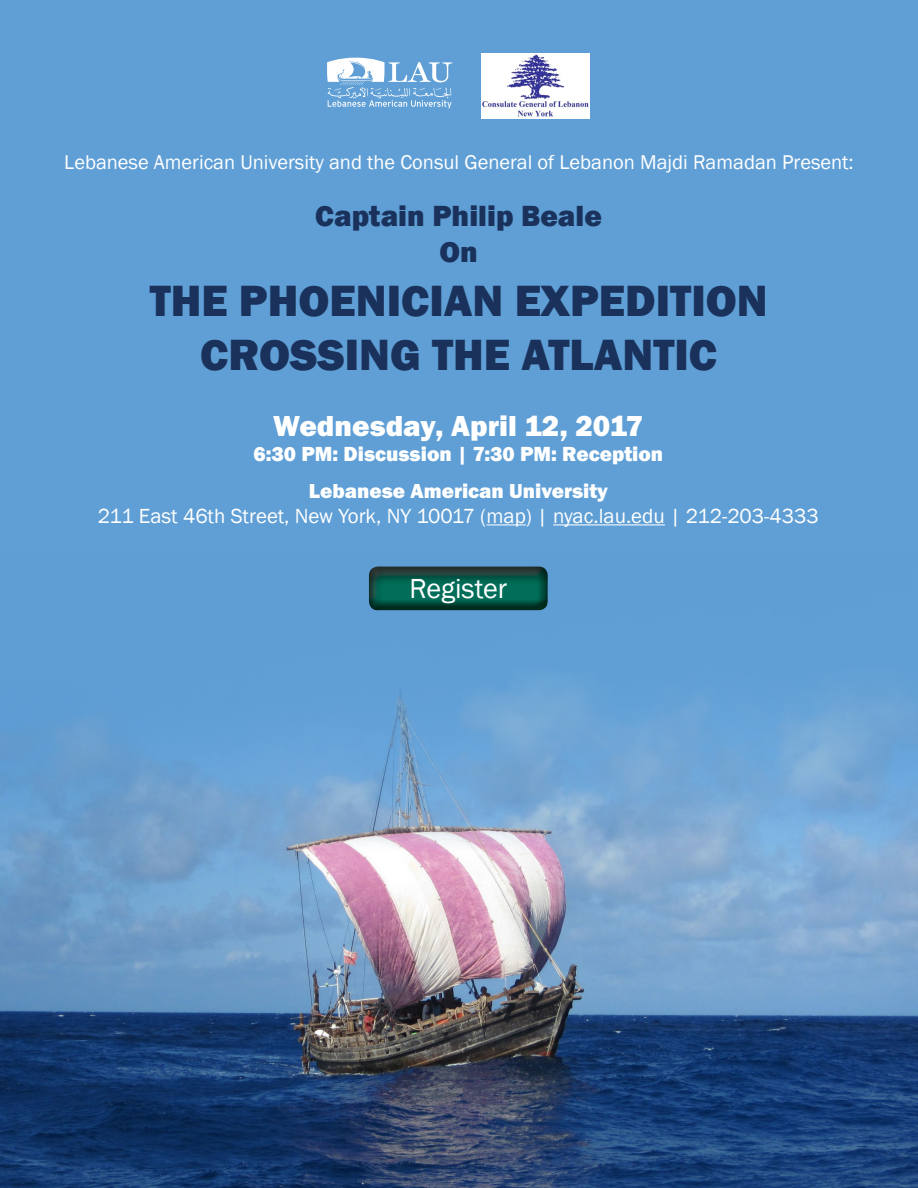
<style>
.page{position:relative;width:918px;height:1188px;background:#5f9fd5}
.page>*{position:absolute;margin:0;border:0;box-sizing:border-box;transform-origin:0 0}
.t1{font:800 45px/54px "Franklin Gothic";color:#1a325b;text-align:center}
.t2{font:800 30px "Franklin Goth EFOP";color:#fff}
.t3{font:800 30px/36px "Franklin Gothic";color:#1a325b;text-align:center}
.t4{font:28.35px "Franklin Gothic";color:#fff}
.t5{font:21px "Franklin Gothic";color:#fff}
.t6{font:800 21px "Franklin Gothic";color:#fff}
.t7{font:800 21px "Franklin Goth EFOP";color:#fff}
.t8{font:20.55px "Franklin Gothic";color:#fff}
</style>
<div class="page">
<img style="left:0;top:682px;width:918px;height:506px">
<svg style="left:327px;top:58px;width:125px;height:50px"></svg>
<img style="left:482px;top:54px;width:108px;height:64px">
<div style="left:355px;top:556px;width:205px;height:56px;background:#000;opacity:.75"></div>
<hr style="left:487px;top:524px;width:39px;height:1px;background:#fff">
<hr style="left:553px;top:524px;width:112px;height:1px;background:#fff">
<p class="t8" style="left:64px;top:149px;width:791px">Lebanese American University and the Consul General of Lebanon Majdi Ramadan Present:</p>
<h2 class="t3" style="left:315px;top:198px;width:288px">Captain Philip Beale<br>On</h2>
<h1 class="t1" style="left:150px;top:274px;width:620px">THE PHOENICIAN EXPEDITION<br>CROSSING THE ATLANTIC</h1>
<h2 class="t2" style="left:273px;top:409px;width:372px">Wednesday, April 12, 2017</h2>
<p class="t6" style="left:253px;top:440px;width:411px">6:30 PM: Discussion | 7:30 PM: Reception</p>
<p class="t7" style="left:309px;top:479px;width:301px">Lebanese American University</p>
<p class="t5" style="left:98px;top:503px;width:722px">211 East 46th Street, New York, NY 10017 (map) | nyac.lau.edu | 212-203-4333</p>
<h3 class="t4" style="left:410px;top:571px;width:99px">Register</h3>
</div>
